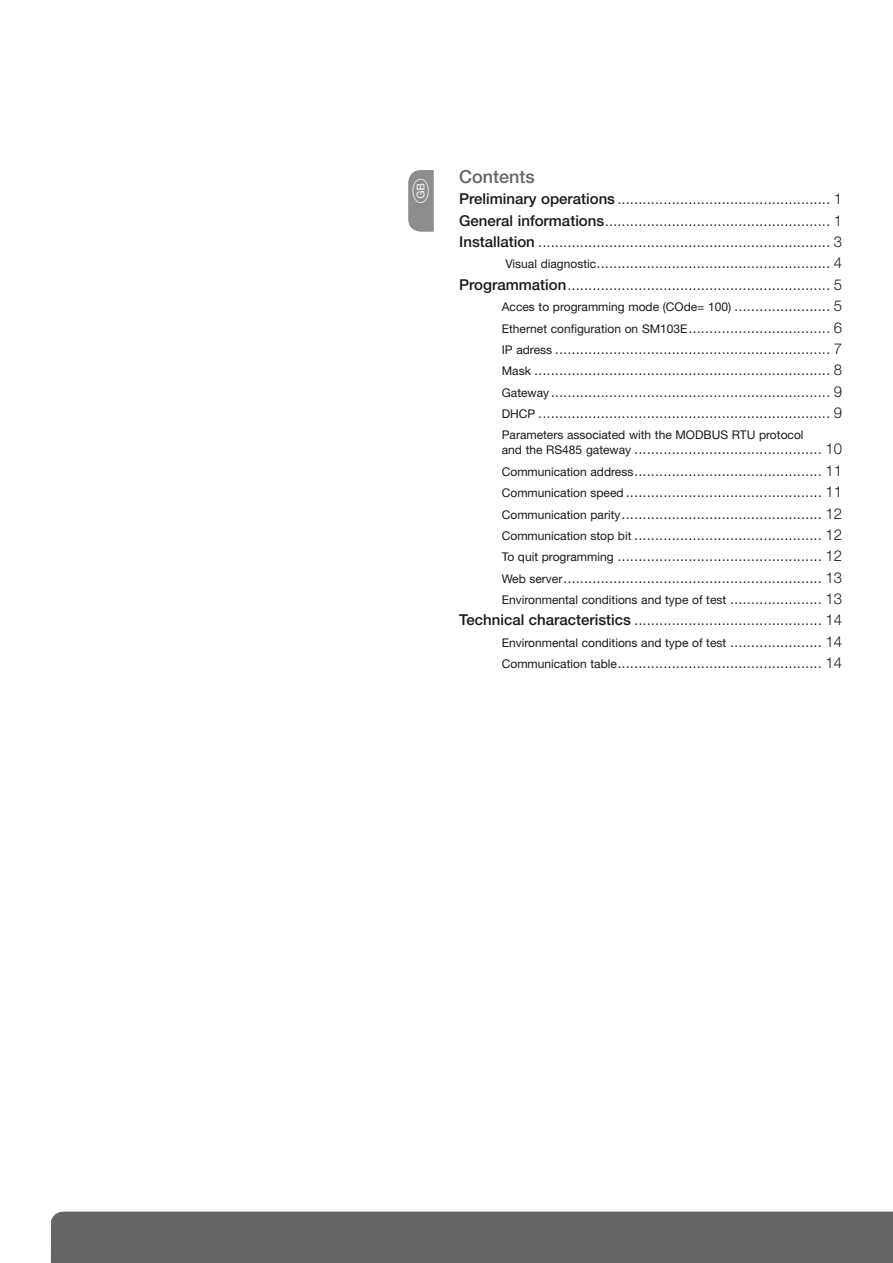
<style>
.page{position:relative;width:893px;height:1263px;background:#fff}
.page>*{position:absolute;margin:0;border:0;box-sizing:border-box;transform-origin:0 0}
.t1{font:500 18px "Helvetica Neue LT Com";color:#656565}
.t2{font:16.2px "Hager";color:#fff}
.t3{font:300 15px/21.5px "Helvetica Neue LT Com";color:#191919;text-align:justify}
.t4{font:12px "Helvetica Neue LT Com";color:#191919}
.s1{font-weight:500}
.s2{font-weight:400;font-size:12px}
.s3{font-weight:300;font-size:15px}
.s4{color:#fff}
</style>
<div class="page">
<div style="left:51px;top:1212px;width:841px;height:51px;background:#656565"></div>
<svg style="left:408px;top:170px;width:25px;height:62px;background:#939393"></svg>
<p class="t2" style="left:412px;top:205px;width:28px;rotate:-90deg">§</p>
<p class="t1" style="left:459px;top:170px;width:77px">Contents</p>
<p class="t3" style="left:459px;top:190px;width:384px;text-align:right"><span class="s1">Preliminary operations</span> ................................................... 1<br><span class="s1">General informations</span>...................................................... 1<br><span class="s1">Installation</span> ...................................................................... 3<br><span class="s2">Visual diagnostic</span>........................................................ 4<br><span class="s1">Programmation</span>............................................................... 5</p>
<p class="t4" style="left:502px;top:303px;width:342px">Acces to programming mode (COde= 100) <span class="s3">....................... 5</span></p>
<p class="t3" style="left:502px;top:318px;width:342px"><span class="s2">Ethernet configuration on SM103E</span>.................................. 6<br><span class="s2">IP adress</span> .................................................................. 7<br><span class="s2">Mask</span> ....................................................................... 8<br><span class="s2">Gateway</span> ................................................................... 9<br><span class="s2">DHCP</span> ...................................................................... 9</p>
<p class="t4" style="left:502px;top:431px;width:342px">Parameters associated with the MODBUS RTU protocol <span class="s4">...........</span></p>
<p class="t3" style="left:502px;top:440px;width:342px"><span class="s2">and the RS485 gateway</span> ............................................. 10<br><span class="s2">Communication address</span>............................................. 11<br><span class="s2">Communication speed</span> ............................................... 11<br><span class="s2">Communication parity</span>................................................ 12<br><span class="s2">Communication stop bit</span> ............................................. 12<br><span class="s2">To quit programming</span> ................................................. 12<br><span class="s2">Web server</span>.............................................................. 13</p>
<p class="t4" style="left:502px;top:596px;width:342px">Environmental conditions and type of test <span class="s3">...................... 13</span></p>
<p class="t3" style="left:459px;top:611px;width:384px"><span class="s1">Technical characteristics</span> ............................................. 14</p>
<p class="t4" style="left:502px;top:638px;width:342px">Environmental conditions and type of test <span class="s3">...................... 14</span></p>
<p class="t3" style="left:502px;top:654px;width:342px"><span class="s2">Communication table</span>................................................. 14</p>
</div>
